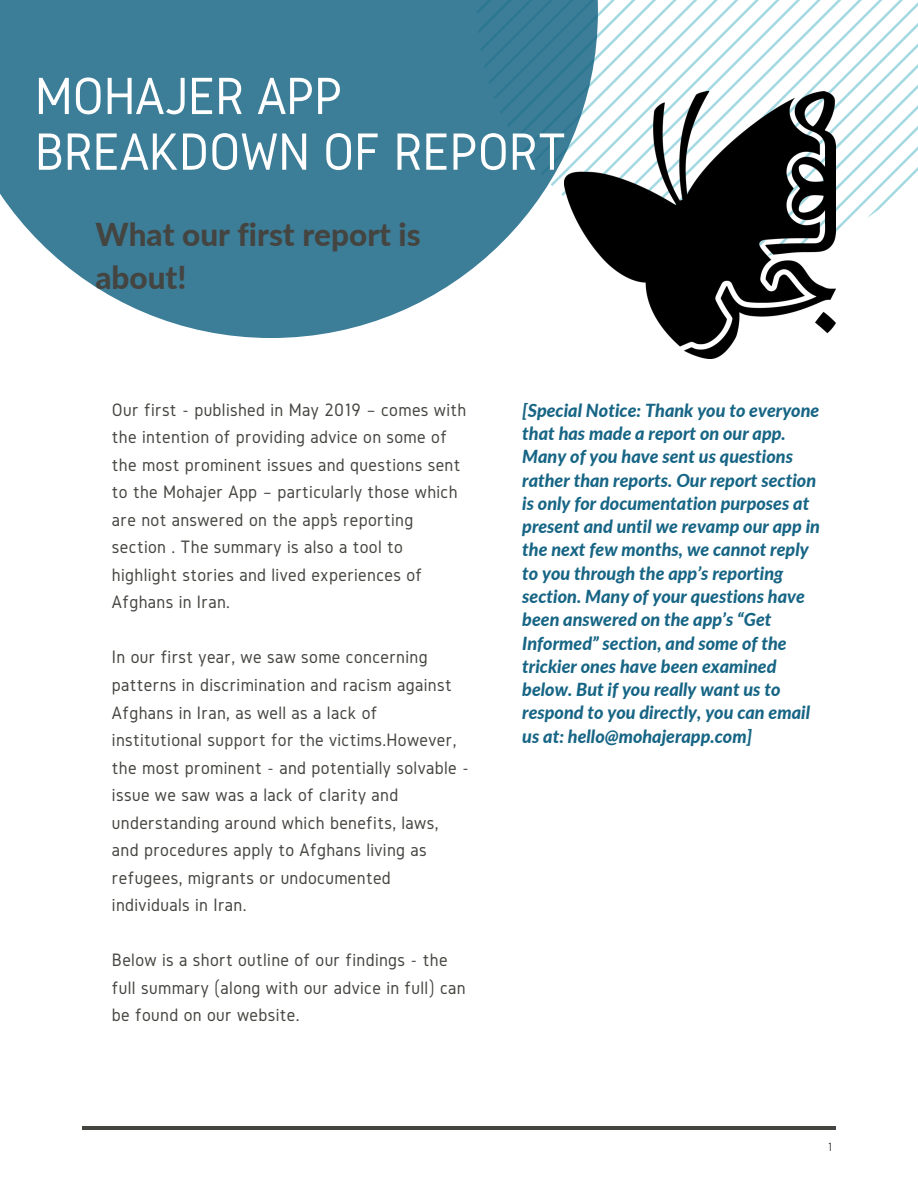
<style>
.page{position:relative;width:918px;height:1188px;background:#fff}
.page>*{position:absolute;margin:0;border:0;box-sizing:border-box;transform-origin:0 0}
.t1{font:54.45px/55.7px "Gidole";letter-spacing:-.01em;color:#fff}
.t2{font:800 31.5px/43.3px "Lato";color:#444440}
.t3{font:18.6px/27.5px "Gidole";letter-spacing:.02em;color:#444440}
.t4{font:italic 800 18px/23.2px "Lato";color:#176585}
.t5{font:12.45px "Gidole";color:#444440}
</style>
<div class="page">
<svg style="left:598px;top:0;width:320px;height:232px"></svg>
<hr style="left:82px;top:1126px;width:754px;height:3px;background:#444440">
<svg style="left:0;top:0;width:598px;height:338px;background:#578fa6"></svg>
<img style="left:565px;top:92px;width:271px;height:266px">
<h1 class="t1" style="left:35px;top:67px;width:533px">MOHAJER APP<br>BREAKDOWN OF REPORT</h1>
<h2 class="t2" style="left:95px;top:212px;width:327px">What our first report is about!</h2>
<p class="t3" style="left:112px;top:396px;width:356px">Our first - published in May 2019 – comes with the intention of providing advice on some of the most prominent issues and questions sent to the Mohajer App – particularly those which are not answered on the app’s reporting section . The summary is also a tool to highlight stories and lived experiences of Afghans in Iran.</p>
<p class="t3" style="left:112px;top:643px;width:359px">In our first year, we saw some concerning patterns in discrimination and racism against Afghans in Iran, as well as a lack of institutional support for the victims.However, the most prominent - and potentially solvable - issue we saw was a lack of clarity and understanding around which benefits, laws, and procedures apply to Afghans living as refugees, migrants or undocumented individuals in Iran.</p>
<p class="t3" style="left:112px;top:946px;width:355px">Below is a short outline of our findings - the full summary (along with our advice in full) can be found on our website.</p>
<p class="t4" style="left:522px;top:398px;width:299px">[Special Notice: Thank you to everyone that has made a report on our app.<br>Many of you have sent us questions rather than reports. Our report section is only for documentation purposes at present and until we revamp our app in the next few months, we cannot reply to you through the app’s reporting section. Many of your questions have been answered on the app’s “Get Informed” section, and some of the trickier ones have been examined below. But if you really want us to respond to you directly, you can email us at: hello@mohajerapp.com]</p>
<p class="t5" style="left:828px;top:1140px;width:6px">1</p>
</div>
